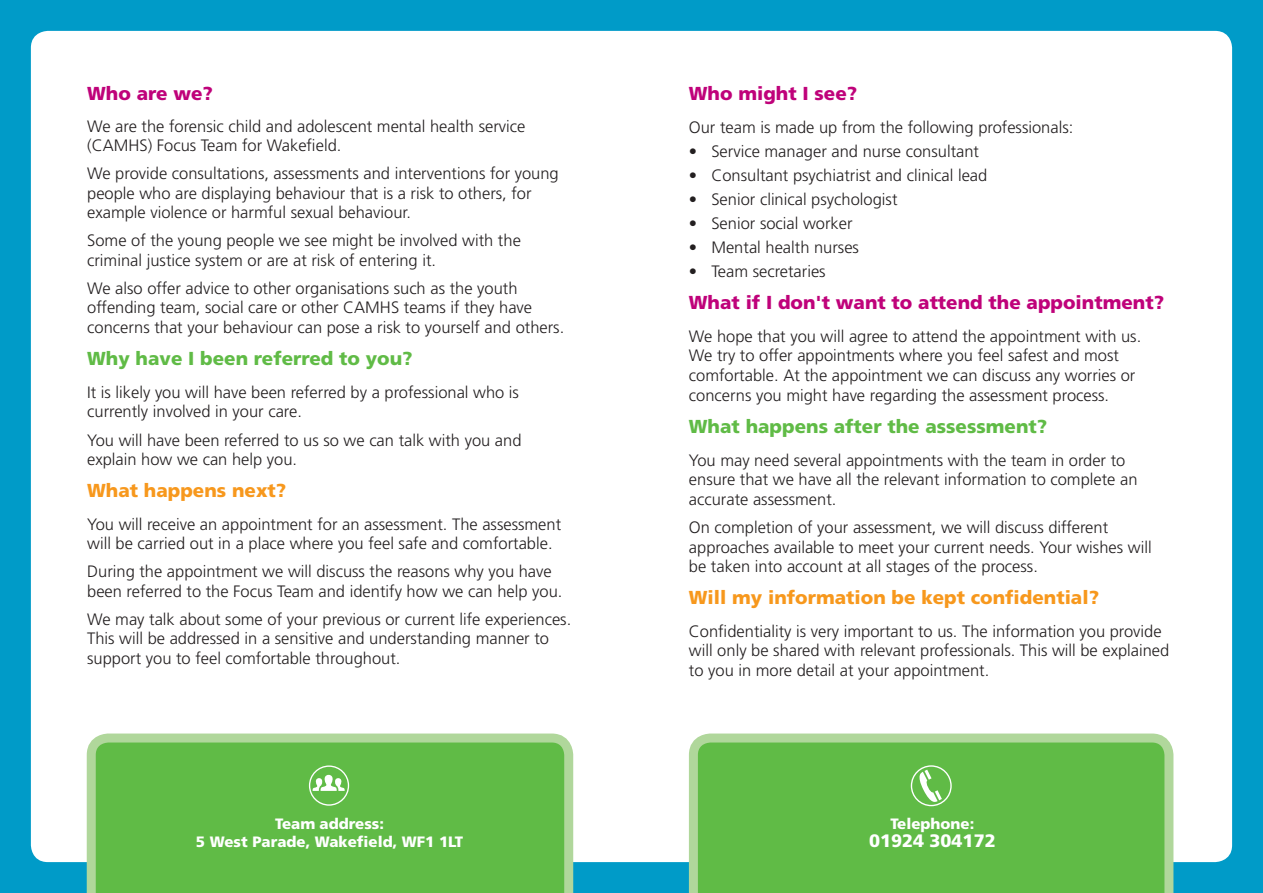
<style>
.page{position:relative;width:1263px;height:893px;background:#009bc8}
.page>*{position:absolute;margin:0;border:0;box-sizing:border-box;transform-origin:0 0}
.t1{font:900 18.75px "Frutiger";color:#bf027a}
.t2{font:900 18.75px "Frutiger";color:#60bb46}
.t3{font:900 18.75px "Frutiger";color:#f7981d}
.t4{font:900 18px "Frutiger";color:#fff}
.t5{font:300 16.5px/19.5px "Frutiger";color:#231f20}
.t6{font:900 15px/18px "Frutiger";color:#fff;text-align:center}
</style>
<div class="page">
<div style="left:31px;top:31px;width:1201px;height:831px;background:#fff;border-radius:17px"></div>
<svg style="left:689px;top:733px;width:484px;height:160px;background:#68bd4e"></svg>
<svg style="left:916px;top:770px;width:26px;height:35px"></svg>
<div style="left:911px;top:765px;width:41px;height:41px;border:1px solid #fff;border-radius:50%"></div>
<svg style="left:87px;top:733px;width:486px;height:160px;background:#68bd4e"></svg>
<svg style="left:312px;top:775px;width:33px;height:16px"></svg>
<div style="left:309px;top:765px;width:40px;height:41px;border:1px solid #fff;border-radius:50%"></div>
<p class="t1" style="left:87px;top:82px;width:127px">Who are we?</p>
<p class="t5" style="left:87px;top:116px;width:440px">We are the forensic child and adolescent mental health service (CAMHS) Focus Team for Wakefield.</p>
<p class="t5" style="left:87px;top:164px;width:473px">We provide consultations, assessments and interventions for young people who are displaying behaviour that is a risk to others, for example violence or harmful sexual behaviour.</p>
<p class="t5" style="left:87px;top:231px;width:435px">Some of the young people we see might be involved with the criminal justice system or are at risk of entering it.</p>
<p class="t5" style="left:87px;top:278px;width:479px">We also offer advice to other organisations such as the youth offending team, social care or other CAMHS teams if they have concerns that your behaviour can pose a risk to yourself and others.</p>
<p class="t2" style="left:87px;top:347px;width:327px">Why have I been referred to you?</p>
<p class="t5" style="left:87px;top:382px;width:433px">It is likely you will have been referred by a professional who is currently involved in your care.</p>
<p class="t5" style="left:87px;top:430px;width:436px">You will have been referred to us so we can talk with you and explain how we can help you.</p>
<p class="t3" style="left:87px;top:479px;width:201px">What happens next?</p>
<p class="t5" style="left:87px;top:514px;width:476px">You will receive an appointment for an assessment. The assessment will be carried out in a place where you feel safe and comfortable.</p>
<p class="t5" style="left:87px;top:562px;width:477px">During the appointment we will discuss the reasons why you have been referred to the Focus Team and identify how we can help you.</p>
<p class="t5" style="left:87px;top:609px;width:486px">We may talk about some of your previous or current life experiences.<br>This will be addressed in a sensitive and understanding manner to support you to feel comfortable throughout.</p>
<p class="t1" style="left:689px;top:82px;width:170px">Who might I see?</p>
<p class="t5" style="left:689px;top:117px;width:386px">Our team is made up from the following professionals:</p>
<p class="t5" style="left:689px;top:141px;width:292px">• Service manager and nurse consultant</p>
<p class="t5" style="left:689px;top:165px;width:300px">• Consultant psychiatrist and clinical lead</p>
<p class="t5" style="left:689px;top:189px;width:210px">• Senior clinical psychologist</p>
<p class="t5" style="left:689px;top:213px;width:165px">• Senior social worker</p>
<p class="t5" style="left:689px;top:237px;width:172px">• Mental health nurses</p>
<p class="t5" style="left:689px;top:261px;width:138px">• Team secretaries</p>
<p class="t1" style="left:689px;top:291px;width:477px">What if I don't want to attend the appointment?</p>
<p class="t5" style="left:689px;top:326px;width:454px">We hope that you will agree to attend the appointment with us.<br>We try to offer appointments where you feel safest and most comfortable. At the appointment we can discuss any worries or concerns you might have regarding the assessment process.</p>
<p class="t2" style="left:689px;top:415px;width:360px">What happens after the assessment?</p>
<p class="t5" style="left:689px;top:450px;width:450px">You may need several appointments with the team in order to ensure that we have all the relevant information to complete an accurate assessment.</p>
<p class="t5" style="left:689px;top:518px;width:464px">On completion of your assessment, we will discuss different approaches available to meet your current needs. Your wishes will be taken into account at all stages of the process.</p>
<p class="t3" style="left:689px;top:587px;width:412px">Will my information be kept confidential?</p>
<p class="t5" style="left:689px;top:621px;width:482px">Confidentiality is very important to us. The information you provide will only be shared with relevant professionals. This will be explained to you in more detail at your appointment.</p>
<p class="t6" style="left:196px;top:814px;width:269px">Team address:<br>5 West Parade, Wakefield, WF1 1LT</p>
<p class="t6" style="left:890px;top:814px;width:86px">Telephone:</p>
<p class="t4" style="left:869px;top:830px;width:128px">01924 304172</p>
</div>
